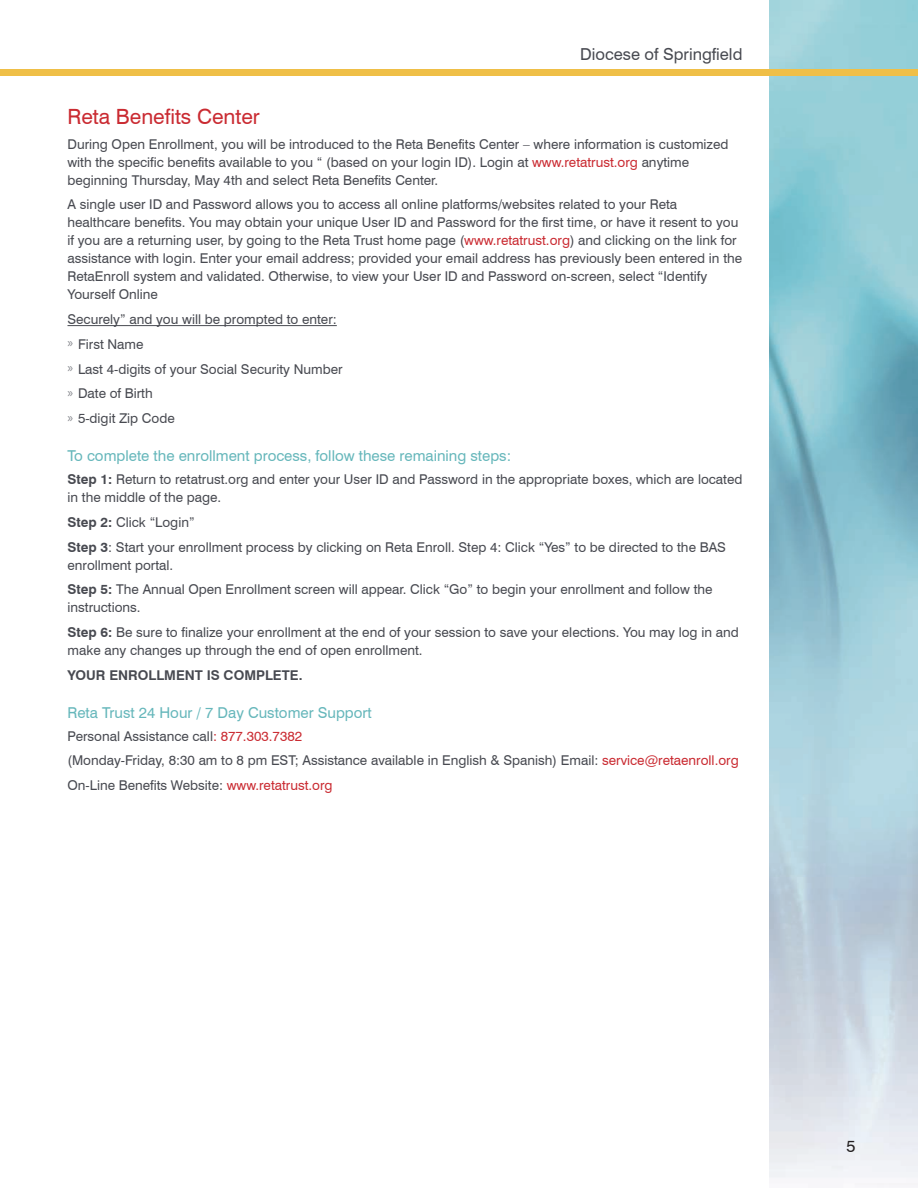
<style>
.page{position:relative;width:918px;height:1188px;background:#fff}
.page>*{position:absolute;margin:0;border:0;box-sizing:border-box;transform-origin:0 0}
.t1{font:21px "Swiss 721 BT";color:#ca2b32}
.t2{font:16.5px "Swiss 721 BT";color:#484a51}
.t3{font:16.5px "Swiss 721 BT";color:#231f20}
.t4{font:15px "Swiss 721 BT";color:#66b7bb}
.t5{font:13.5px/24.8px "Swiss 721 BT";color:#484a51}
.t6{font:700 13.5px "Swiss 721 BT";color:#484a51}
.s1{color:#ca2b32}
.s2{font-family:"Myriad Pro";color:#84868c}
.s3{font-weight:700}
</style>
<div class="page">
<img style="left:770px;top:0;width:148px;height:1185px">
<div style="left:0;top:69px;width:918px;height:6px;background:#efbf47"></div>
<hr style="left:68px;top:325px;width:269px;height:1px;background:#484a51">
<p class="t2" style="left:580px;top:44px;width:164px">Diocese of Springfield</p>
<h1 class="t1" style="left:68px;top:104px;width:194px">Reta Benefits Center</h1>
<p class="t5" style="left:67px;top:135px;width:663px;line-height:18px">During Open Enrollment, you will be introduced to the Reta Benefits Center – where information is customized with the specific benefits available to you “ (based on your login ID). Login at <span class="s1">www.retatrust.org</span> anytime beginning Thursday, May 4th and select Reta Benefits Center.</p>
<p class="t5" style="left:67px;top:196px;width:676px;line-height:18px">A single user ID and Password allows you to access all online platforms/websites related to your Reta healthcare benefits. You may obtain your unique User ID and Password for the first time, or have it resent to you if you are a returning user, by going to the Reta Trust home page (<span class="s1">www.retatrust.org</span>) and clicking on the link for assistance with login. Enter your email address; provided your email address has previously been entered in the RetaEnroll system and validated. Otherwise, to view your User ID and Password on-screen, select “Identify Yourself Online</p>
<p class="t5" style="left:67px;top:307px;width:277px">Securely” and you will be prompted to enter: <span class="s2">»</span> First Name<br><span class="s2">»</span> Last 4-digits of your Social Security Number <span class="s2">»</span> Date of Birth<br><span class="s2">»</span> 5-digit Zip Code</p>
<p class="t4" style="left:68px;top:447px;width:445px">To complete the enrollment process, follow these remaining steps:</p>
<p class="t5" style="left:68px;top:470px;width:677px;line-height:18px"><span class="s3">Step 1:</span> Return to retatrust.org and enter your User ID and Password in the appropriate boxes, which are located in the middle of the page.</p>
<p class="t5" style="left:68px;top:510px;width:660px"><span class="s3">Step 2:</span> Click “Login”<br><span class="s3">Step 3</span>: Start your enrollment process by clicking on Reta Enroll. Step 4: Click “Yes” to be directed to the BAS</p>
<p class="t5" style="left:68px;top:552px;width:647px">enrollment portal.<br><span class="s3">Step 5:</span> The Annual Open Enrollment screen will appear. Click “Go” to begin your enrollment and follow the</p>
<p class="t5" style="left:68px;top:595px;width:673px">instructions.<br><span class="s3">Step 6:</span> Be sure to finalize your enrollment at the end of your session to save your elections. You may log in and</p>
<p class="t5" style="left:68px;top:638px;width:357px">make any changes up through the end of open enrollment.</p>
<p class="t6" style="left:68px;top:667px;width:237px">YOUR ENROLLMENT IS COMPLETE.</p>
<p class="t4" style="left:68px;top:704px;width:306px">Reta Trust 24 Hour / 7 Day Customer Support</p>
<p class="t5" style="left:68px;top:723px;width:673px">Personal Assistance call<span class="s1">: 877.303.7382<br></span>(Monday-Friday, 8:30 am to 8 pm EST; Assistance available in English &amp; Spanish) Email: <span class="s1">service@retaenroll.org<br></span>On-Line Benefits Website: <span class="s1">www.retatrust.org</span></p>
<p class="t3" style="left:846px;top:1136px;width:11px">5</p>
</div>
